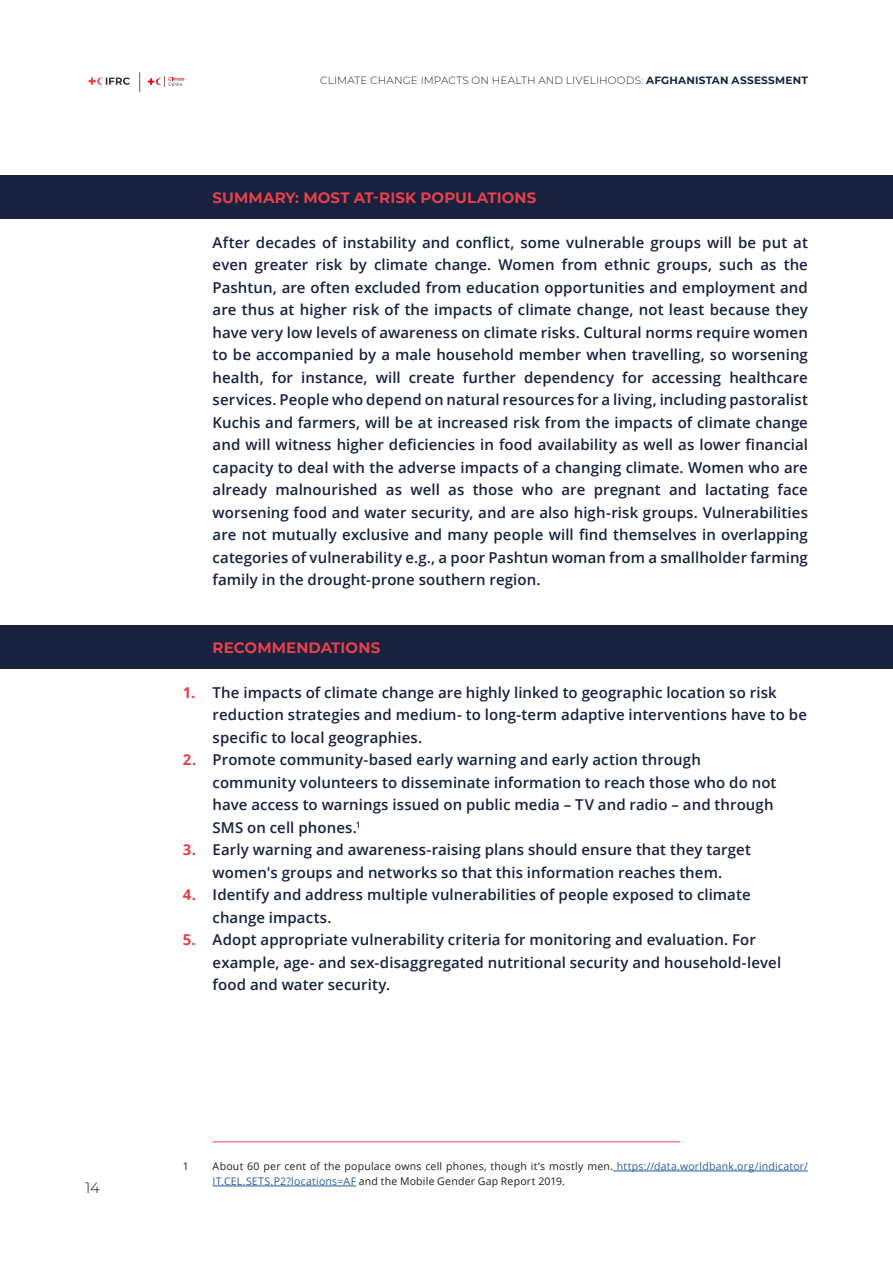
<style>
.page{position:relative;width:893px;height:1263px;background:#fff}
.page>*{position:absolute;margin:0;border:0;box-sizing:border-box;transform-origin:0 0}
.box_text_open_sans{font:600 15px/22.5px "Open Sans";letter-spacing:.005em;color:#18223e}
.Box_shaded_RED_titl{font:700 15px "Montserrat";letter-spacing:.005em;color:#e83f4b}
.t1{font:300 15px "Montserrat";color:#1d1d1b}
.footnotes{font:10.5px/15px "Open Sans";letter-spacing:.02em;color:#1d1d1b}
.t2{font:300 10.5px "Montserrat";letter-spacing:.015em;color:#18223e}
.s1{font-weight:700}
.s2{font-weight:700;color:#e83f4b}
.s3{color:#275b9b}
</style>
<div class="page">
<svg style="left:89px;top:77px;width:41px;height:8px"></svg>
<svg style="left:139px;top:72px;width:46px;height:20px"></svg>
<div style="left:0;top:175px;width:893px;height:44px;background:#18223e"></div>
<div style="left:0;top:625px;width:893px;height:44px;background:#18223e"></div>
<hr style="left:213px;top:1141px;width:467px;height:1px;background:#e83f4b">
<hr style="left:613px;top:1171px;width:195px;height:1px;background:#275b9b">
<hr style="left:213px;top:1186px;width:143px;height:1px;background:#275b9b">
<p class="t1" style="left:85px;top:1177px;width:16px">14</p>
<p class="t2" style="left:320px;top:73px;width:489px">CLIMATE CHANGE IMPACTS ON HEALTH AND LIVELIHOODS: <span class="s1">AFGHANISTAN ASSESSMENT</span></p>
<p class="Box_shaded_RED_titl" style="left:213px;top:186px;width:325px">SUMMARY: MOST AT-RISK POPULATIONS</p>
<p class="box_text_open_sans" style="left:213px;top:230px;width:597px;text-align:justify">After decades of instability and conflict, some vulnerable groups will be put at even greater risk by climate change. Women from ethnic groups, such as the Pashtun, are often excluded from education opportunities and employment and are thus at higher risk of the impacts of climate change, not least because they have very low levels of awareness on climate risks. Cultural norms require women to be accompanied by a male household member when travelling, so worsening health, for instance, will create further dependency for accessing healthcare services. People who depend on natural resources for a living, including pastoralist Kuchis and farmers, will be at increased risk from the impacts of climate change and will witness higher deficiencies in food availability as well as lower financial capacity to deal with the adverse impacts of a changing climate. Women who are already malnourished as well as those who are pregnant and lactating face worsening food and water security, and are also high-risk groups. Vulnerabilities are not mutually exclusive and many people will find themselves in overlapping categories of vulnerability e.g., a poor Pashtun woman from a smallholder farming family in the drought-prone southern region.</p>
<p class="Box_shaded_RED_titl" style="left:213px;top:636px;width:169px">RECOMMENDATIONS</p>
<p class="box_text_open_sans" style="left:213px;top:680px;width:596px;text-indent:-30px"><span class="s2">1.</span> The impacts of climate change are highly linked to geographic location so risk reduction strategies and medium- to long-term adaptive interventions have to be specific to local geographies.</p>
<p class="box_text_open_sans" style="left:213px;top:748px;width:565px;text-indent:-30px"><span class="s2">2.</span> Promote community-based early warning and early action through community volunteers to disseminate information to reach those who do not have access to warnings issued on public media – TV and radio – and through SMS on cell phones.<sup>1</sup></p>
<p class="box_text_open_sans" style="left:183px;top:838px;width:570px;text-align:center"><span class="s2">3.</span> Early warning and awareness-raising plans should ensure that they target women's groups and networks so that this information reaches them.</p>
<p class="box_text_open_sans" style="left:213px;top:883px;width:539px;text-indent:-30px"><span class="s2">4.</span> Identify and address multiple vulnerabilities of people exposed to climate change impacts.</p>
<p class="box_text_open_sans" style="left:213px;top:928px;width:570px;text-indent:-30px"><span class="s2">5.</span> Adopt appropriate vulnerability criteria for monitoring and evaluation. For example, age- and sex-disaggregated nutritional security and household-level food and water security.</p>
<p class="footnotes" style="left:183px;top:1158px;width:8px">1</p>
<p class="footnotes" style="left:213px;top:1158px;width:597px">About 60 per cent of the populace owns cell phones, though it’s mostly men. <span class="s3">https://data.worldbank.org/indicator/<br>IT.CEL.SETS.P2?locations=AF</span> and the Mobile Gender Gap Report 2019.</p>
</div>
